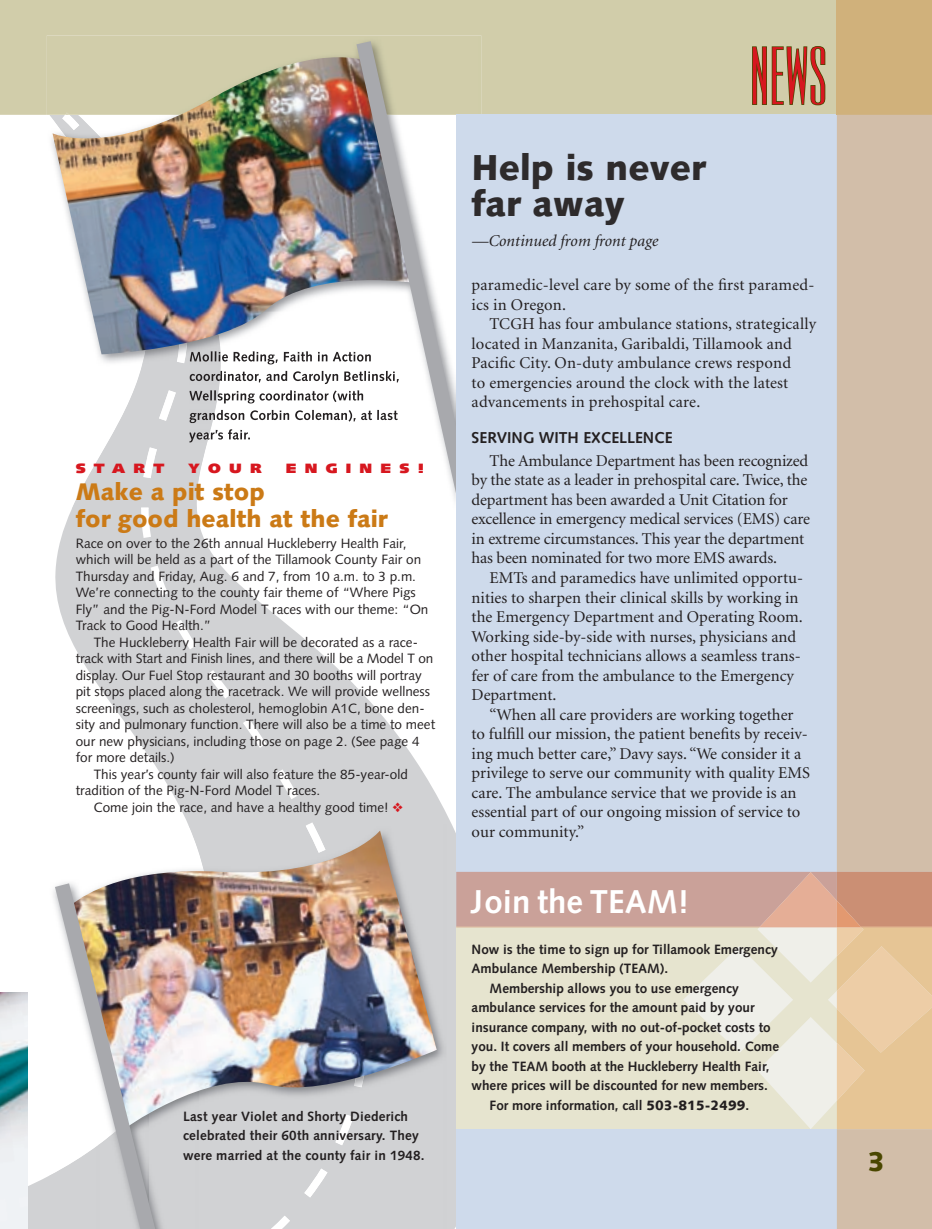
<style>
.page{position:relative;width:932px;height:1229px;background:#fff}
.page>*{position:absolute;margin:0;border:0;box-sizing:border-box;transform-origin:0 0}
.t1{font:67.05px "Ultra Condensed Sans Two";color:#d7171f;scale:1.18 1}
.t2{font:900 36px/36px "Syntax";color:#2e2b2c}
.t3{font:700 33px "Syntax";color:#fff}
.t4{font:900 27px "Syntax";color:#4a4700}
.t5{font:900 24px/27px "Syntax";color:#cb7a16}
.t6{font:16.5px/19.5px "Minion";color:#231f20}
.t7{font:italic 16.5px "Minion";color:#231f20}
.t8{font:700 15.75px "Syntax";color:#231f20}
.t9{font:13.5px/16.5px "Syntax";color:#231f20}
.t10{font:700 13.5px/19.5px "Syntax";color:#231f20}
.t11{font:900 13.5px "Syntax";letter-spacing:.5em;color:#d7171f;scale:1.21 1}
.s1{color:#d7171f}
.s2{font-weight:900}
</style>
<div class="page">
<svg style="left:27px;top:536px;width:429px;height:692px"></svg>
<div style="left:243px;top:718px;width:125px;height:106px;background:#d1d2d4"></div>
<svg style="left:62px;top:509px;width:181px;height:315px;fill:#d1d2d4"></svg>
<img style="left:49px;top:824px;width:139px;height:320px">
<img style="left:188px;top:824px;width:258px;height:50px">
<div style="left:199px;top:874px;width:247px;height:354px;background:#d1d2d4"></div>
<div style="left:164px;top:1131px;width:35px;height:97px;background:#d1d2d4"></div>
<img style="left:49px;top:1144px;width:6px;height:84px">
<div style="left:271px;top:824px;width:97px;height:404px;background:#d1d2d4"></div>
<img style="left:71px;top:830px;width:365px;height:301px">
<img style="left:55px;top:883px;width:109px;height:345px">
<div style="left:0;top:0;width:836px;height:115px;background:#d1cdaa"></div>
<svg style="left:751px;top:45px;width:75px;height:61px;background:#a5a172"></svg>
<img style="left:50px;top:115px;width:171px;height:394px">
<img style="left:141px;top:354px;width:46px;height:155px">
<div style="left:47px;top:35px;width:434px;height:80px;background:#d1cdaa"></div>
<img style="left:222px;top:354px;width:134px;height:10px">
<img style="left:190px;top:354px;width:31px;height:10px">
<img style="left:220px;top:371px;width:136px;height:13px">
<img style="left:189px;top:371px;width:31px;height:13px">
<img style="left:219px;top:390px;width:137px;height:14px">
<img style="left:189px;top:390px;width:30px;height:14px">
<img style="left:215px;top:410px;width:141px;height:13px">
<img style="left:189px;top:410px;width:26px;height:13px">
<img style="left:211px;top:429px;width:39px;height:14px">
<img style="left:189px;top:429px;width:22px;height:14px">
<img style="left:53px;top:57px;width:303px;height:297px">
<svg style="left:356px;top:41px;width:115px;height:458px"></svg>
<div style="left:456px;top:115px;width:476px;height:1113px;background:#cedaeb"></div>
<div style="left:836px;top:0;width:96px;height:115px;background:#d0b17b"></div>
<div style="left:836px;top:115px;width:96px;height:1113px;background:#d2bea9"></div>
<svg style="left:456px;top:872px;width:476px;height:257px;background:#e2d2bc"></svg>
<img style="left:0;top:992px;width:27px;height:236px">
<p class="t11" style="left:76px;top:460px;width:75px">START</p>
<p class="t11" style="left:188px;top:460px;width:62px">YOUR</p>
<p class="t11" style="left:286px;top:460px;width:116px">ENGINES!</p>
<h3 class="t5" style="left:76px;top:478px;width:313px">Make a pit stop<br>for good health at the fair</h3>
<p class="t9" style="left:76px;top:535px;width:354px">Race on over to the 26th annual Huckleberry Health Fair, which will be held as a part of the Tillamook County Fair on Thursday and Friday, Aug. 6 and 7, from 10 a.m. to 3 p.m.<br>We’re connecting to the county fair theme of “Where Pigs Fly” and the Pig-N-Ford Model T races with our theme: “On Track to Good Health.”</p>
<p class="t9" style="left:94px;top:634px;width:326px">The Huckleberry Health Fair will be decorated as a race-</p>
<p class="t9" style="left:76px;top:650px;width:359px">track with Start and Finish lines, and there will be a Model T on</p>
<p class="t9" style="left:76px;top:667px;width:347px">display. Our Fuel Stop restaurant and 30 booths will portray</p>
<p class="t9" style="left:76px;top:683px;width:356px">pit stops placed along the racetrack. We will provide wellness</p>
<p class="t9" style="left:76px;top:700px;width:350px">screenings, such as cholesterol, hemoglobin A1C, bone den-</p>
<p class="t9" style="left:76px;top:716px;width:361px">sity and pulmonary function. There will also be a time to meet</p>
<p class="t9" style="left:76px;top:733px;width:345px">our new physicians, including those on page 2. (See page 4</p>
<p class="t9" style="left:76px;top:749px;width:100px">for more details.)</p>
<p class="t9" style="left:94px;top:766px;width:315px">This year’s county fair will also feature the 85-year-old</p>
<p class="t9" style="left:76px;top:782px;width:246px">tradition of the Pig-N-Ford Model T races.</p>
<p class="t9" style="left:94px;top:799px;width:311px">Come join the race, and have a healthy good time! <span class="s1">❖</span></p>
<p class="t10" style="left:183px;top:1106px;width:243px">Last year Violet and Shorty Diederich celebrated their 60th anniversary. They were married at the county fair in 1948.</p>
<h2 class="t2" style="left:471px;top:150px;width:235px">Help is never far away</h2>
<p class="t7" style="left:471px;top:232px;width:188px">—Continued from front page</p>
<h1 class="t1" style="left:749px;top:34px;width:68px">NEWS</h1>
<p class="t6" style="left:471px;top:276px;width:344px">paramedic-level care by some of the first paramed&shy;ics in Oregon.</p>
<p class="t6" style="left:471px;top:315px;width:346px;text-indent:18px">TCGH has four ambulance stations, strategically located in Manzanita, Garibaldi, Tillamook and Pacific City. On-duty ambulance crews respond<br>to emergencies around the clock with the latest advancements in prehospital care.</p>
<p class="t8" style="left:471px;top:429px;width:202px">SERVING WITH EXCELLENCE</p>
<p class="t6" style="left:471px;top:451px;width:340px;text-indent:18px">The Ambulance Department has been recognized by the state as a leader in prehospital care. Twice, the department has been awarded a Unit Citation for excellence in emergency medical services (EMS) care in extreme circumstances. This year the department has been nominated for two more EMS awards.</p>
<p class="t6" style="left:471px;top:568px;width:333px;text-indent:18px">EMTs and paramedics have unlimited opportu&shy;nities to sharpen their clinical skills by working in the Emergency Department and Operating Room.<br>Working side-by-side with nurses, physicians and other hospital technicians allows a seamless trans&shy;fer of care from the ambulance to the Emergency Department.</p>
<p class="t6" style="left:471px;top:705px;width:340px;text-indent:18px">“When all care providers are working together to fulfill our mission, the patient benefits by receiv&shy;ing much better care,” Davy says. “We consider it a privilege to serve our community with quality EMS care. The ambulance service that we provide is an essential part of our ongoing mission of service to our community.”</p>
<h3 class="t3" style="left:471px;top:883px;width:219px">Join the TEAM!</h3>
<p class="t10" style="left:471px;top:939px;width:308px">Now is the time to sign up for Tillamook Emergency</p>
<p class="t10" style="left:471px;top:958px;width:198px">Ambulance Membership (TEAM).</p>
<p class="t10" style="left:489px;top:978px;width:250px">Membership allows you to use emergency</p>
<p class="t10" style="left:471px;top:997px;width:284px">ambulance services for the amount paid by your</p>
<p class="t10" style="left:471px;top:1017px;width:301px">insurance company, with no out-of-pocket costs to</p>
<p class="t10" style="left:471px;top:1036px;width:309px">you. It covers all members of your household. Come</p>
<p class="t10" style="left:471px;top:1056px;width:299px">by the TEAM booth at the Huckleberry Health Fair,</p>
<p class="t10" style="left:471px;top:1075px;width:298px">where prices will be discounted for new members.</p>
<p class="t10" style="left:489px;top:1095px;width:261px">For more information, call <span class="s2">503-815-2499</span>.</p>
<h3 class="t4" style="left:867px;top:1145px;width:19px">3</h3>
</div>
